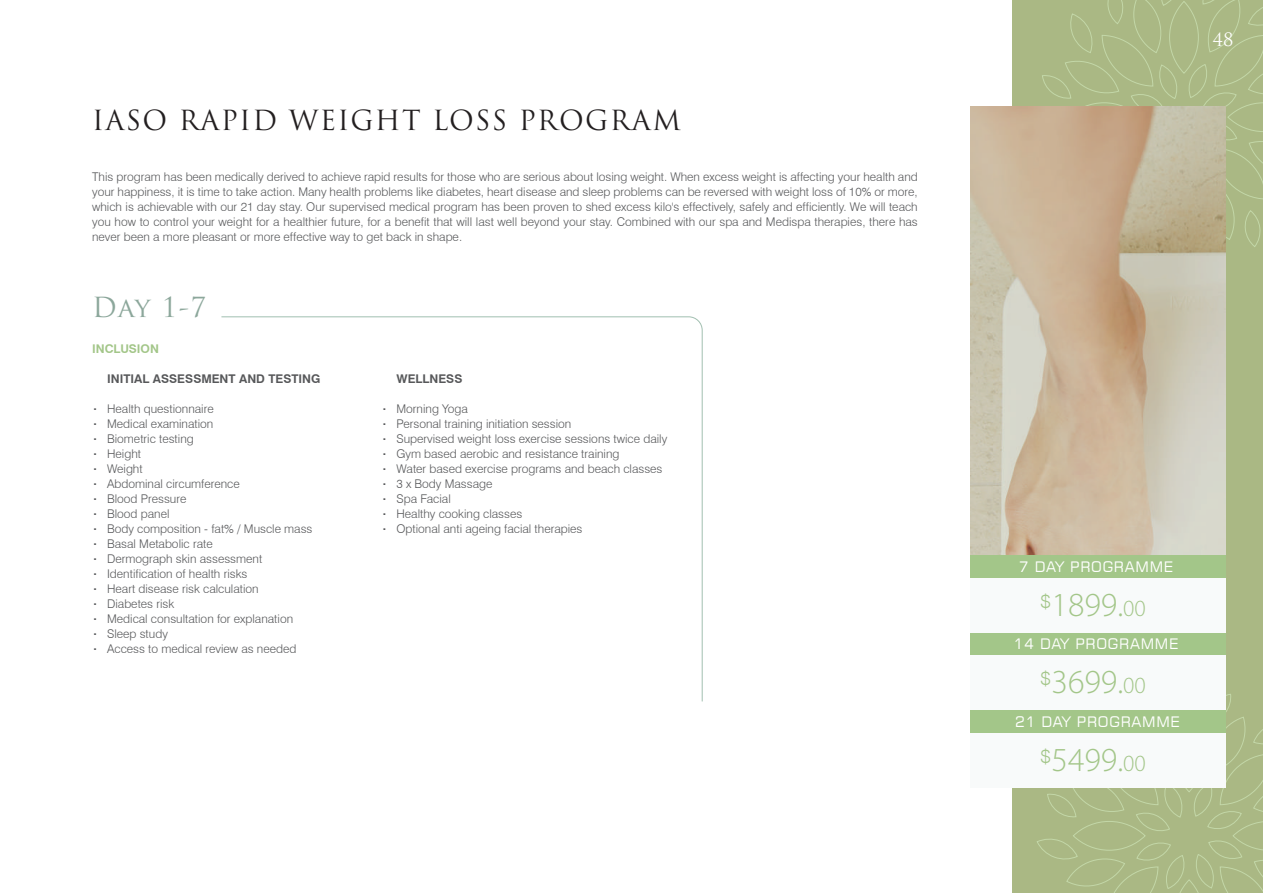
<style>
.page{position:relative;width:1263px;height:893px;background:#fff}
.page>*{position:absolute;margin:0;border:0;box-sizing:border-box;transform-origin:0 0}
.t1{font:300 33.75px "Myriad Pro";color:#a3c689}
.t2{font:27px "Trajan Pro";letter-spacing:.05em;color:#231f20}
.t3{font:27px "Trajan Pro";color:#8ca79b}
.t4{font:18px "Trajan Pro";color:#fff}
.t5{font:14.4px "Square 721 BT";letter-spacing:.05em;color:#fff}
.t6{font:300 12px/15px "Swiss 721 BT";color:#57585a}
.t7{font:700 12px/15px "Swiss 721 BT";color:#57585a;text-align:justify}
.t8{font:700 12px "Swiss 721 BT";color:#a3c689}
.s1{font-size:23.25px}
</style>
<div class="page">
<div style="left:1012px;top:0;width:251px;height:893px;background:#aab884"></div>
<svg style="left:1042px;top:0;width:221px;height:247px"></svg>
<svg style="left:1036px;top:694px;width:227px;height:199px"></svg>
<svg style="left:970px;top:106px;width:256px;height:449px;background:#c9baa2"></svg>
<svg style="left:221px;top:316px;width:482px;height:386px"></svg>
<div style="left:970px;top:555px;width:256px;height:23px;background:#a3c689"></div>
<div style="left:970px;top:578px;width:256px;height:55px;background:#f8fafa"></div>
<div style="left:970px;top:633px;width:256px;height:23px;background:#a3c689"></div>
<div style="left:970px;top:656px;width:256px;height:54px;background:#f8fafa"></div>
<div style="left:970px;top:710px;width:256px;height:23px;background:#a3c689"></div>
<div style="left:970px;top:733px;width:256px;height:54px;background:#f8fafa"></div>
<h2 class="t2" style="left:92px;top:103px;width:590px">IASO RAPID WEIGHT LOSS PROGRAM</h2>
<p class="t6" style="left:92px;top:169px;width:827px;text-align:justify">This program has been medically derived to achieve rapid results for those who are serious about losing weight. When excess weight is affecting your health and your happiness, it is time to take action. Many health problems like diabetes, heart disease and sleep problems can be reversed with weight loss of 10% or more, which is achievable with our 21 day stay. Our supervised medical program has been proven to shed excess kilo's effectively, safely and efficiently. We will teach you how to control your weight for a healthier future, for a benefit that will last well beyond your stay. Combined with our spa and Medispa therapies, there has never been a more pleasant or more effective way to get back in shape.</p>
<h2 class="t3" style="left:92px;top:290px;width:115px">Day 1-7</h2>
<p class="t8" style="left:92px;top:341px;width:68px">INCLUSION</p>
<p class="t7" style="left:107px;top:371px;width:215px">INITIAL ASSESSMENT AND TESTING</p>
<p class="t6" style="left:107px;top:401px;width:207px">Health questionnaire<br>Medical examination<br>Biometric testing<br>Height<br>Weight<br>Abdominal circumference<br>Blood Pressure<br>Blood panel<br>Body composition - fat% / Muscle mass<br>Basal Metabolic rate<br>Dermograph skin assessment<br>Identification of health risks<br>Heart disease risk calculation<br>Diabetes risk<br>Medical consultation for explanation<br>Sleep study<br>Access to medical review as needed</p>
<p class="t7" style="left:93px;top:398px;width:5px">. . . . . . . . . . . . . . . . .</p>
<p class="t7" style="left:383px;top:398px;width:5px">. . . . . . . . .</p>
<p class="t7" style="left:396px;top:371px;width:67px">WELLNESS</p>
<p class="t6" style="left:396px;top:401px;width:272px">Morning Yoga<br>Personal training initiation session<br>Supervised weight loss exercise sessions twice daily<br>Gym based aerobic and resistance training<br>Water based exercise programs and beach classes<br>3 x Body Massage<br>Spa Facial<br>Healthy cooking classes<br>Optional anti ageing facial therapies</p>
<h3 class="t4" style="left:1213px;top:28px;width:22px">48</h3>
<p class="t5" style="left:1019px;top:558px;width:156px">7 DAY PROGRAMME</p>
<h1 class="t1" style="left:1040px;top:584px;width:107px"><sup>$</sup>1899.<span class="s1">00</span></h1>
<p class="t5" style="left:1013px;top:635px;width:166px">14 DAY PROGRAMME</p>
<h1 class="t1" style="left:1040px;top:662px;width:107px"><sup>$</sup>3699.<span class="s1">00</span></h1>
<p class="t5" style="left:1015px;top:712px;width:166px">21 DAY PROGRAMME</p>
<h1 class="t1" style="left:1040px;top:739px;width:107px"><sup>$</sup>5499.<span class="s1">00</span></h1>
</div>
